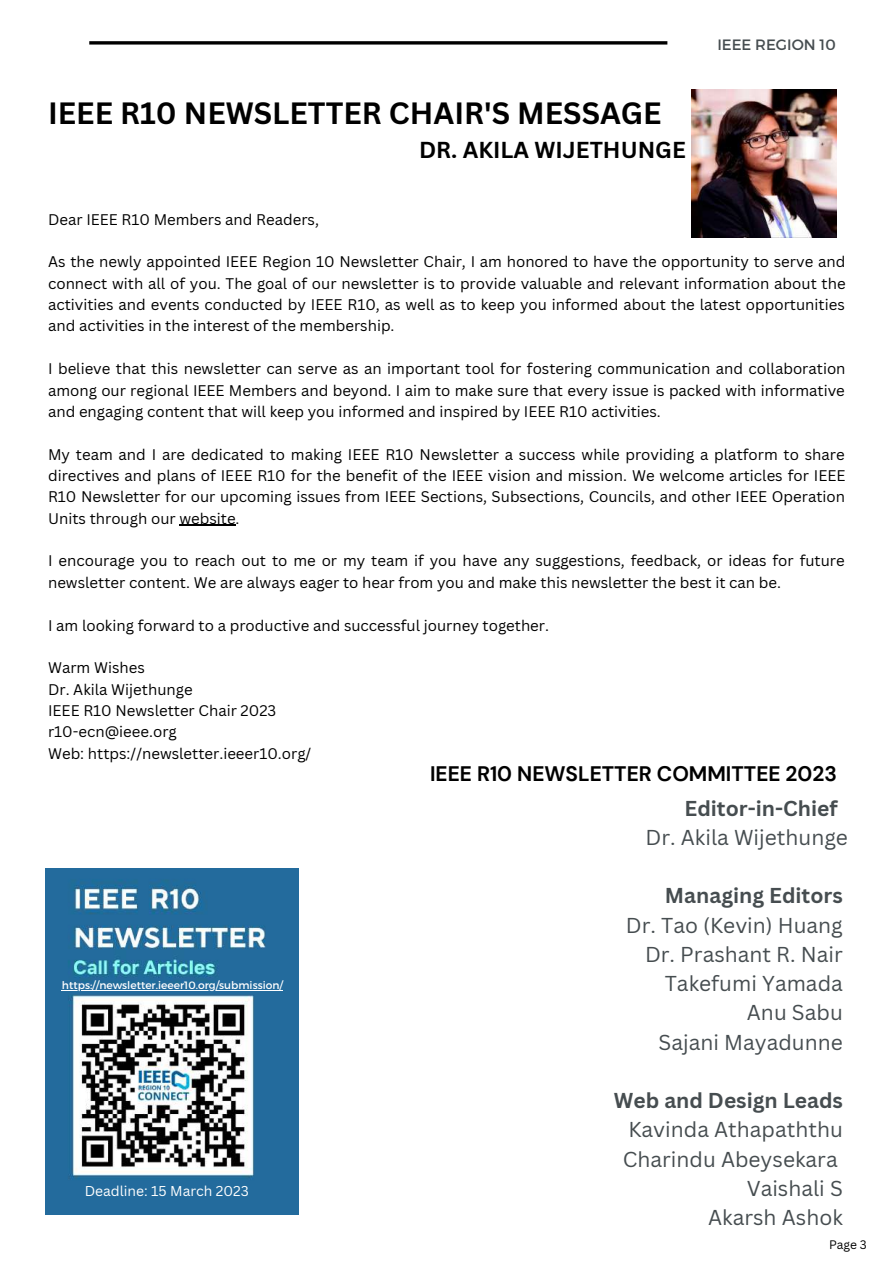
<style>
.page{position:relative;width:893px;height:1264px;background:#fff}
.page>*{position:absolute;margin:0;border:0;box-sizing:border-box;transform-origin:0 0}
.t1{font:700 30px "Canva Sans";color:#000}
.t2{font:700 22.5px "Canva Sans";color:#000}
.t3{font:21px/29.2px "Canva Sans";color:#464d50;text-align:right}
.t4{font:700 21px "Canva Sans";color:#464d50}
.t5{font:700 21px "DM Sans";color:#000}
.t6{font:15px/21.3px "Canva Sans";color:#000;text-align:justify}
.t7{font:15px "Montserrat";color:#464d50}
.t8{font:13.8px "Canva Sans";color:#fff}
.t9{font:12px "Canva Sans";color:#000}
.t10{font:10.65px "Montserrat";color:#fff}
</style>
<div class="page">
<svg style="left:89px;top:41px;width:578px;height:4px;background:#272727"></svg>
<hr style="left:179px;top:525px;width:56px;height:1px;background:#000">
<img style="left:691px;top:89px;width:145px;height:149px">
<img style="left:46px;top:868px;width:253px;height:346px">
<hr style="left:62px;top:989px;width:221px;height:1px;background:#fff">
<h1 class="t1" style="left:48px;top:92px;width:615px">IEEE R10 NEWSLETTER CHAIR'S MESSAGE</h1>
<h2 class="t2" style="left:419px;top:134px;width:268px">DR. AKILA WIJETHUNGE</h2>
<p class="t7" style="left:717px;top:35px;width:120px">IEEE REGION 10</p>
<p class="t6" style="left:48px;top:208px;width:272px">Dear IEEE R10 Members and Readers,</p>
<p class="t6" style="left:48px;top:251px;width:799px">As the newly appointed IEEE Region 10 Newsletter Chair, I am honored to have the opportunity to serve and connect with all of you. The goal of our newsletter is to provide valuable and relevant information about the activities and events conducted by IEEE R10, as well as to keep you informed about the latest opportunities and activities in the interest of the membership.</p>
<p class="t6" style="left:48px;top:358px;width:798px">I believe that this newsletter can serve as an important tool for fostering communication and collaboration among our regional IEEE Members and beyond. I aim to make sure that every issue is packed with informative and engaging content that will keep you informed and inspired by IEEE R10 activities.</p>
<p class="t6" style="left:48px;top:443px;width:798px">My team and I are dedicated to making IEEE R10 Newsletter a success while providing a platform to share directives and plans of IEEE R10 for the benefit of the IEEE vision and mission. We welcome articles for IEEE R10 Newsletter for our upcoming issues from IEEE Sections, Subsections, Councils, and other IEEE Operation Units through our website.</p>
<p class="t6" style="left:48px;top:550px;width:798px">I encourage you to reach out to me or my team if you have any suggestions, feedback, or ideas for future newsletter content. We are always eager to hear from you and make this newsletter the best it can be.</p>
<p class="t6" style="left:48px;top:614px;width:502px">I am looking forward to a productive and successful journey together.</p>
<p class="t6" style="left:48px;top:657px;width:265px;text-align:left">Warm Wishes<br>Dr. Akila Wijethunge<br>IEEE R10 Newsletter Chair 2023 r10-ecn@ieee.org<br>Web: https://newsletter.ieeer10.org/</p>
<h3 class="t5" style="left:430px;top:759px;width:408px">IEEE R10 NEWSLETTER COMMITTEE 2023</h3>
<h3 class="t4" style="left:684px;top:793px;width:155px">Editor-in-Chief</h3>
<h3 class="t3" style="left:645px;top:822px;width:204px">Dr. Akila Wijethunge</h3>
<h3 class="t4" style="left:665px;top:881px;width:179px">Managing Editors</h3>
<h3 class="t3" style="left:625px;top:909px;width:218px">Dr. Tao (Kevin) Huang<br>Dr. Prashant R. Nair<br>Takefumi Yamada<br>Anu Sabu<br>Sajani Mayadunne</h3>
<h3 class="t4" style="left:614px;top:1085px;width:230px">Web and Design Leads</h3>
<h3 class="t3" style="left:622px;top:1114px;width:221px">Kavinda Athapaththu<br>Charindu Abeysekara<br>Vaishali S<br>Akarsh Ashok</h3>
<p class="t9" style="left:829px;top:1235px;width:39px">Page 3</p>
<p class="t10" style="left:62px;top:978px;width:222px">https://newsletter.ieeer10.org/submission/</p>
<p class="t8" style="left:85px;top:1180px;width:166px">Deadline: 15 March 2023</p>
</div>
